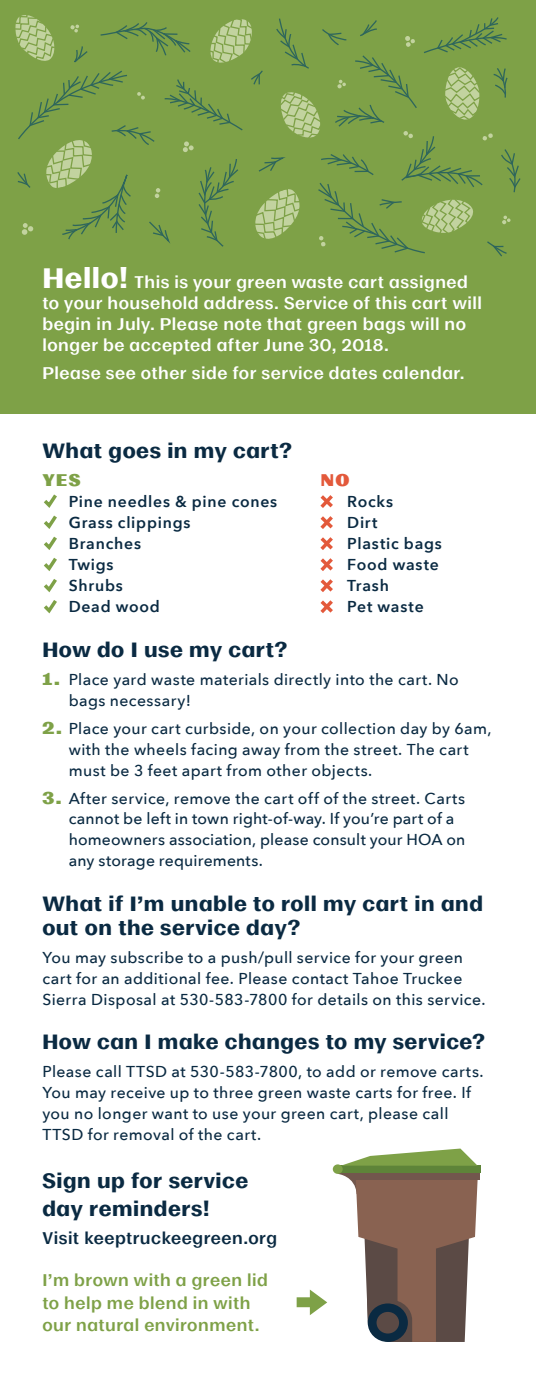
<style>
.page{position:relative;width:536px;height:1386px;background:#fff}
.page>*{position:absolute;margin:0;border:0;box-sizing:border-box;transform-origin:0 0}
.t1{font:700 19.25px/24.5px "Moriston Personal";letter-spacing:.03em;color:#0a2a42}
.t2{font:500 15.75px/21px "Avenir Next";letter-spacing:.025em;color:#0a2a42}
.t3{font:600 15.75px/21px "Moriston Personal";letter-spacing:.035em;color:#fff}
.t4{font:600 15.75px "Avenir Next";letter-spacing:.05em;color:#0a2a42}
.t5{font:600 15.75px/22.8px "Moriston Personal";letter-spacing:.03em;color:#7ea147}
.t6{font:600 15.75px "Moriston Personal";letter-spacing:.035em;color:#0a2a42}
.t7{font:900 15.75px "Moriston Personal";color:#7ea147}
.t8{font:900 15.75px "Moriston Personal";color:#e3593b}
.s1{font-weight:700;font-size:26.25px}
.s2{font-family:"Moriston Personal";font-weight:900;color:#7ea147}
</style>
<div class="page">
<div style="left:0;top:0;width:536px;height:414px;background:#7ea147"></div>
<div style="left:353px;top:1173px;width:127px;height:7px;background:#72574d"></div>
<div style="left:337px;top:1166px;width:144px;height:7px;background:#5e8439"></div>
<svg style="left:332px;top:1164px;width:10px;height:10px"></svg>
<svg style="left:338px;top:1149px;width:139px;height:193px"></svg>
<div style="left:367px;top:1303px;width:41px;height:39px;background:#0a2a42;border-radius:50%"></div>
<div style="left:376px;top:1312px;width:23px;height:22px;background:#5b4a45;border-radius:50%"></div>
<svg style="left:44px;top:494px;width:13px;height:120px"></svg>
<svg style="left:320px;top:495px;width:13px;height:118px"></svg>
<svg style="left:296px;top:1290px;width:31px;height:25px"></svg>
<svg style="left:15px;top:15px;width:506px;height:242px"></svg>
<p class="t3" style="left:42px;top:271px;width:441px"><span class="s1">Hello!</span> This is your green waste cart assigned to your household address. Service of this cart will begin in July. Please note that green bags will no longer be accepted after June 30, 2018.</p>
<p class="t3" style="left:42px;top:362px;width:423px">Please see other side for service dates calendar.</p>
<p class="t1" style="left:42px;top:438px;width:251px">What goes in my cart?</p>
<p class="t7" style="left:42px;top:468px;width:39px">YES</p>
<p class="t8" style="left:321px;top:468px;width:30px">NO</p>
<p class="t4" style="left:69px;top:488px;width:210px">Pine needles &amp; pine cones</p>
<p class="t4" style="left:347px;top:488px;width:47px">Rocks</p>
<p class="t4" style="left:69px;top:509px;width:123px">Grass clippings</p>
<p class="t4" style="left:347px;top:509px;width:32px">Dirt</p>
<p class="t4" style="left:69px;top:530px;width:74px">Branches</p>
<p class="t4" style="left:347px;top:530px;width:96px">Plastic bags</p>
<p class="t4" style="left:69px;top:551px;width:46px">Twigs</p>
<p class="t4" style="left:347px;top:551px;width:93px">Food waste</p>
<p class="t4" style="left:69px;top:572px;width:56px">Shrubs</p>
<p class="t4" style="left:347px;top:572px;width:43px">Trash</p>
<p class="t4" style="left:69px;top:593px;width:93px">Dead wood</p>
<p class="t4" style="left:347px;top:593px;width:78px">Pet waste</p>
<p class="t1" style="left:42px;top:636px;width:247px">How do I use my cart?</p>
<p class="t2" style="left:69px;top:668px;width:391px;text-indent:-26px"><span class="s2">1.</span> Place yard waste materials directly into the cart. No bags necessary!</p>
<p class="t2" style="left:69px;top:717px;width:424px;text-indent:-26px"><span class="s2">2.</span> Place your cart curbside, on your collection day by 6am, with the wheels facing away from the street. The cart must be 3 feet apart from other objects.</p>
<p class="t2" style="left:69px;top:787px;width:398px;text-indent:-26px"><span class="s2">3.</span> After service, remove the cart off of the street. Carts cannot be left in town right-of-way. If you’re part of a homeowners association, please consult your HOA on any storage requirements.</p>
<p class="t1" style="left:42px;top:890px;width:442px">What if I’m unable to roll my cart in and out on the service day?</p>
<p class="t2" style="left:42px;top:947px;width:444px">You may subscribe to a push/pull service for your green cart for an additional fee. Please contact Tahoe Truckee<br>Sierra Disposal at 530-583-7800 for details on this service.</p>
<p class="t1" style="left:42px;top:1029px;width:444px">How can I make changes to my service?</p>
<p class="t2" style="left:42px;top:1061px;width:442px">Please call TTSD at 530-583-7800, to add or remove carts.<br>You may receive up to three green waste carts for free. If you no longer want to use your green cart, please call TTSD for removal of the cart.</p>
<p class="t1" style="left:42px;top:1166px;width:207px;line-height:28px">Sign up for service day reminders!</p>
<p class="t6" style="left:42px;top:1225px;width:236px">Visit keeptruckeegreen.org</p>
<p class="t5" style="left:42px;top:1268px;width:227px">I’m brown with a green lid to help me blend in with our natural environment.</p>
</div>
